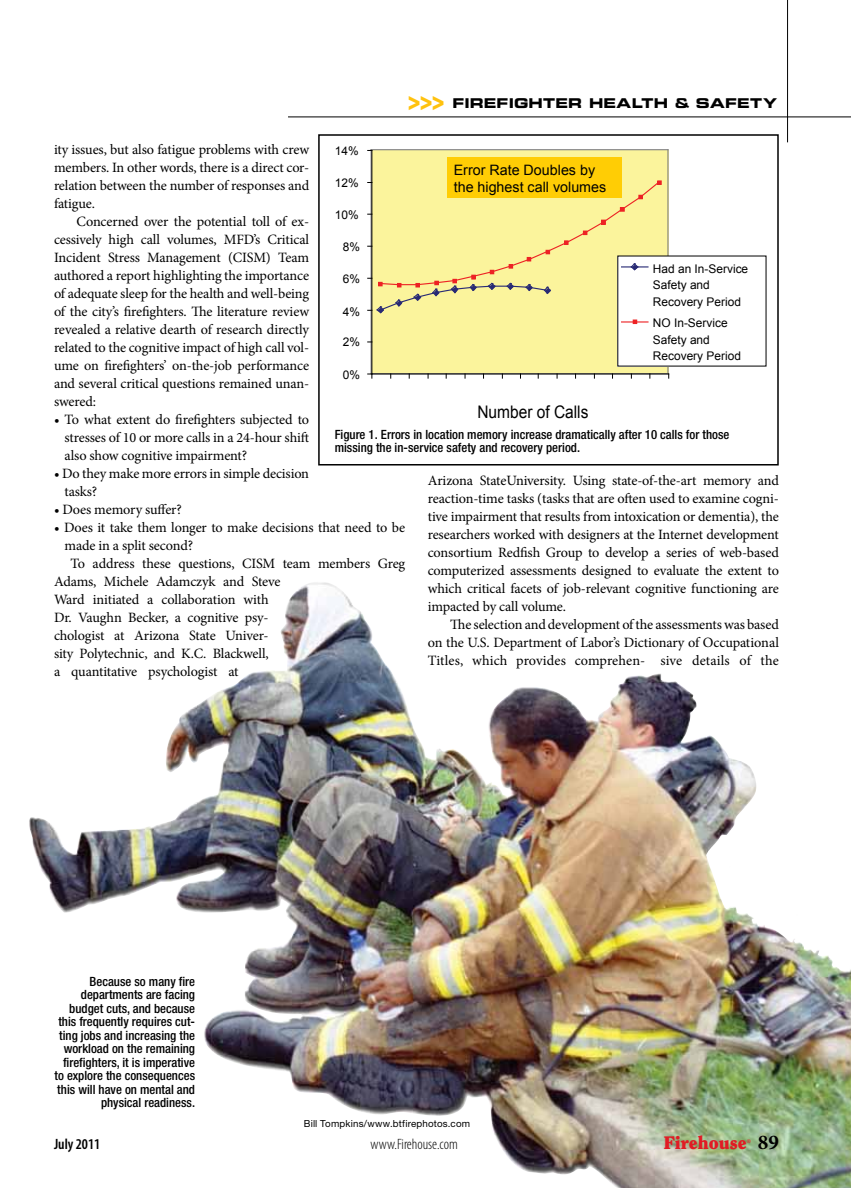
<style>
.page{position:relative;width:851px;height:1188px;background:#fff}
.page>*{position:absolute;margin:0;border:0;box-sizing:border-box;transform-origin:0 0}
.t1{font:700 21px "Minion Pro";color:#000}
.t2{font:19.05px "Arial";color:#010101}
.t3{font:900 18px "Clearface Std";color:#e11b24}
.t4{font:17.4px "Arial";color:#010101;scale:.89 1}
.t5{font:300 condensed 15px "Myriad Pro";color:#000}
.t6{font:600 condensed 15px "Myriad Pro";color:#000}
.t7{font:14.4px/17.7px "Arial";color:#010101}
.t8{font:14.25px/18px "Minion Pro";letter-spacing:-.01em;color:#000;text-align:justify}
.t9{font:13.5px "Eurostile LT Std Bold Ex 2";letter-spacing:.01em;color:#000}
.t10{font:500 condensed 12.75px/13.5px "Helvetica Neue LT Std";color:#000;text-align:right}
.t11{font:12px/16.6px "Arial";color:#010101}
.t12{font:9.75px "Helvetica Neue LT Std";letter-spacing:.02em;color:#000}
.t13{font:700 5.25px "Clearface Std";color:#e11b24}
.s1{font-family:"Eurostile LT Std";font-weight:700;font-size:28.5px;color:#ffc20e}
</style>
<div class="page">
<img style="left:29px;top:623px;width:821px;height:565px">
<hr style="left:288px;top:117px;width:562px;height:1px;background:#000">
<hr style="left:787px;top:0;width:1px;height:142px;background:#000">
<div style="left:372px;top:150px;width:296px;height:224px;background:#fbf49c"></div>
<hr style="left:371px;top:149px;width:297px;height:1px;background:#818181">
<hr style="left:667px;top:150px;width:1px;height:224px;background:#818181">
<hr style="left:371px;top:373px;width:297px;height:1px;background:#818181">
<hr style="left:370px;top:150px;width:1px;height:224px;background:#818181">
<hr style="left:371px;top:150px;width:1px;height:224px;background:#010101">
<hr style="left:372px;top:374px;width:296px;height:1px;background:#010101">
<div style="left:617px;top:256px;width:149px;height:110px;background:#fff"></div>
<svg style="left:368px;top:167px;width:293px;height:157px"></svg>
<div style="left:447px;top:157px;width:174px;height:41px;background:#ffcd05"></div>
<div style="left:318px;top:134px;width:460px;height:332px;border:2px solid #000"></div>
<h2 class="t2" style="left:341px;top:82px;width:387px">after 10 calls for those missing the In -Service</h2>
<p class="t9" style="left:408px;top:94px;width:370px"><span class="s1">&gt;&gt;&gt;</span> FIREFIGHTER HEALTH &amp; SAFETY</p>
<p class="t8" style="left:54px;top:141px;width:257px">ity issues, but also fatigue problems with crew members. In other words, there is a direct cor&shy;relation between the number of responses and fatigue.</p>
<p class="t8" style="left:54px;top:213px;width:257px;text-indent:23px">Concerned over the potential toll of ex&shy;cessively high call volumes, MFD’s Critical Incident Stress Management (CISM) Team authored a report highlighting the importance of adequate sleep for the health and well-being of the city’s firefighters. The literature review revealed a relative dearth of research directly related to the cognitive impact of high call vol&shy;ume on firefighters’ on-the-job performance and several critical questions remained unan&shy;swered:</p>
<p class="t8" style="left:65px;top:411px;width:246px;text-indent:-11px">• To what extent do firefighters subjected to stresses of 10 or more calls in a 24-hour shift also show cognitive impairment?</p>
<p class="t8" style="left:65px;top:465px;width:246px;text-indent:-11px">• Do they make more errors in simple decision tasks?</p>
<p class="t8" style="left:54px;top:501px;width:129px">• Does memory suffer?</p>
<p class="t8" style="left:54px;top:519px;width:353px">• Does it take them longer to make decisions that need to be</p>
<p class="t8" style="left:65px;top:537px;width:130px">made in a split second?</p>
<p class="t8" style="left:71px;top:555px;width:336px">To address these questions, CISM team members Greg</p>
<p class="t8" style="left:54px;top:573px;width:228px">Adams, Michele Adamczyk and Steve</p>
<p class="t8" style="left:54px;top:591px;width:216px">Ward initiated a collaboration with</p>
<p class="t8" style="left:54px;top:609px;width:216px">Dr. Vaughn Becker, a cognitive psy-</p>
<p class="t8" style="left:54px;top:627px;width:216px">chologist at Arizona State Univer-</p>
<p class="t8" style="left:54px;top:645px;width:216px">sity Polytechnic, and K.C. Blackwell,</p>
<p class="t8" style="left:54px;top:663px;width:186px">a quantitative psychologist at</p>
<p class="t11" style="left:335px;top:143px;width:25px">14%</p>
<p class="t7" style="left:453px;top:161px;width:154px">Error Rate Doubles by the highest call volumes</p>
<p class="t11" style="left:335px;top:175px;width:25px">12%</p>
<p class="t11" style="left:335px;top:206px;width:25px">10%</p>
<p class="t11" style="left:343px;top:238px;width:19px">8%</p>
<p class="t11" style="left:653px;top:260px;width:97px">Had an In-Service<br>Safety and<br>Recovery Period</p>
<p class="t11" style="left:653px;top:315px;width:90px">NO In-Service<br>Safety and<br>Recovery Period</p>
<p class="t11" style="left:343px;top:270px;width:19px">6%</p>
<p class="t11" style="left:343px;top:303px;width:19px">4%</p>
<p class="t11" style="left:343px;top:334px;width:19px">2%</p>
<p class="t11" style="left:343px;top:366px;width:19px">0%</p>
<p class="t11" style="left:550px;top:394px;width:15px">12</p>
<p class="t4" style="left:477px;top:401px;width:126px">Number of Calls</p>
<p class="t10" style="left:334px;top:427px;width:396px;text-align:left">Figure 1. Errors in location memory increase dramatically after 10 calls for those missing the in-service safety and recovery period.</p>
<p class="t8" style="left:428px;top:471px;width:353px">Arizona StateUniversity. Using state-of-the-art memory and reaction-time tasks (tasks that are often used to examine cogni&shy;tive impairment that results from intoxication or dementia), the researchers worked with designers at the Internet development consortium Redfish Group to develop a series of web-based computerized assessments designed to evaluate the extent to which critical facets of job-relevant cognitive functioning are impacted by call volume.</p>
<p class="t8" style="left:428px;top:615px;width:353px;text-indent:23px">The selection and development of the assessments was based on the U.S. Department of Labor’s Dictionary of Occupational Titles, which provides comprehen- sive details of the</p>
<p class="t10" style="left:54px;top:974px;width:142px">Because so many fire departments are facing budget cuts, and because this frequently requires cut&shy;ting jobs and increasing the workload on the remaining firefighters, it is imperative to explore the consequences this will have on mental and physical readiness.</p>
<p class="t12" style="left:304px;top:1118px;width:168px">Bill Tompkins/www.btfirephotos.com</p>
<p class="t6" style="left:54px;top:1136px;width:48px">July 2011</p>
<p class="t5" style="left:370px;top:1136px;width:89px">www.Firehouse.com</p>
<p class="t3" style="left:663px;top:1132px;width:84px">Firehouse</p>
<p class="t13" style="left:746px;top:1138px;width:6px">®</p>
<h1 class="t1" style="left:758px;top:1128px;width:22px">89</h1>
</div>
